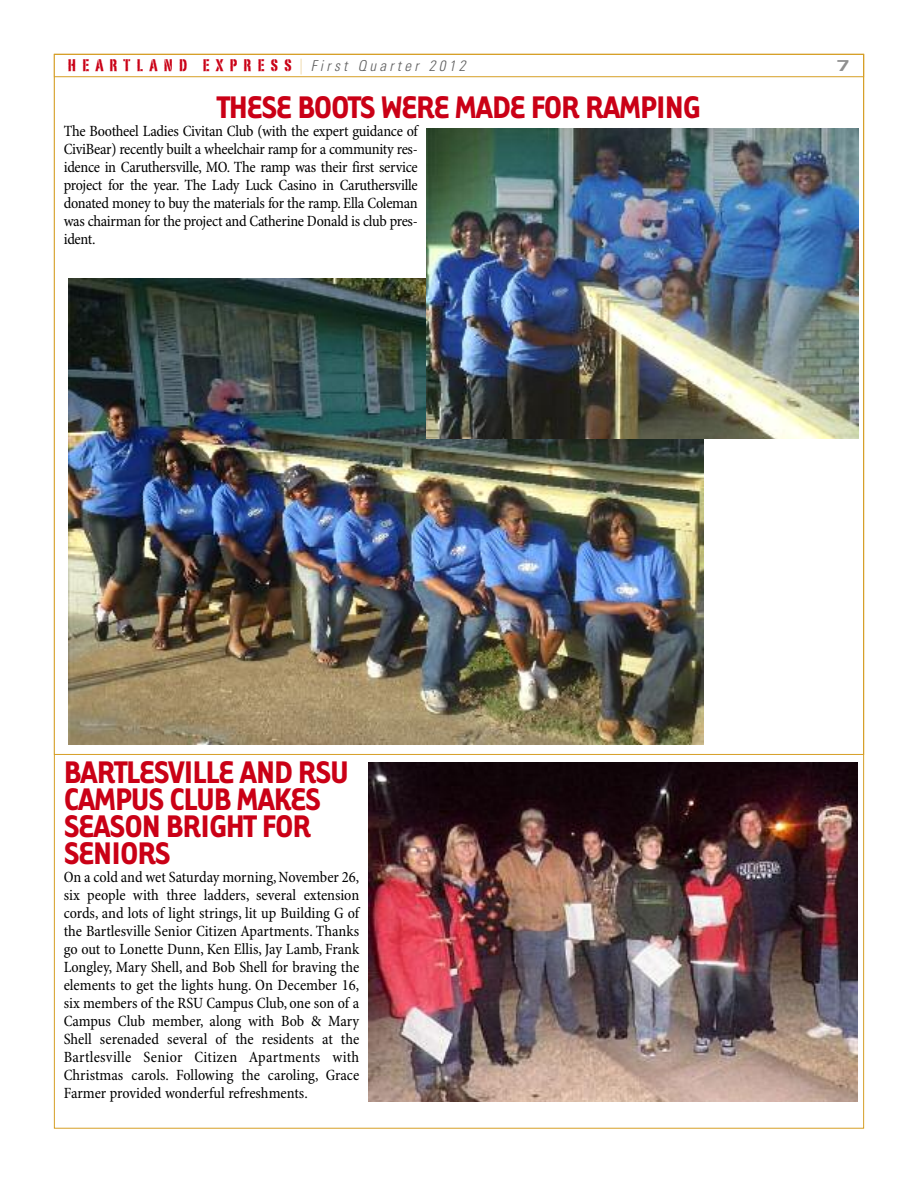
<style>
.page{position:relative;width:918px;height:1188px;background:#fff}
.page>*{position:absolute;margin:0;border:0;box-sizing:border-box;transform-origin:0 0}
.t1{font:700 36px/27px "Tarzana Narrow";letter-spacing:-.03em;color:#ca0016;scale:1.05 1}
.t2{font:16.5px "Portago ITCTT";letter-spacing:.35em;color:#ca0016;scale:1.1 1}
.t3{font:condensed 15.75px/18px "Minion Pro";letter-spacing:-.015em;color:#000;text-align:justify}
.t4{font:700 expanded 15.75px "Univers";color:#8f8f8f;scale:1.15 1}
.s1{font-family:"Helvetica Neue";font-weight:200;font-size:15.75px;color:#d69f26}
.s2{font-family:"Univers LT Std";font-weight:300;font-style:italic;font-stretch:condensed;font-size:15px;color:#5f5f5f}
</style>
<div class="page">
<div style="left:54px;top:54px;width:810px;height:23px;border:1px solid #d69f26"></div>
<img style="left:69px;top:278px;width:635px;height:467px">
<img style="left:427px;top:128px;width:432px;height:311px">
<img style="left:368px;top:763px;width:489px;height:338px">
<p class="t2" style="left:68px;top:55px;width:363px">HEARTLAND EXPRESS<span class="s1">|</span> <span class="s2">First Quarter 2012</span></p>
<p class="t4" style="left:836px;top:60px;width:13px">7</p>
<h1 class="t1" style="left:217px;top:92px;width:462px">THESE BOOTS WERE MADE FOR RAMPING</h1>
<p class="t3" style="left:64px;top:123px;width:356px">The Bootheel Ladies Civitan Club (with the expert guidance of CiviBear) recently built a wheelchair ramp for a community res&shy;idence in Caruthersville, MO. The ramp was their first service project for the year. The Lady Luck Casino in Caruthersville donated money to buy the materials for the ramp. Ella Coleman was chairman for the project and Catherine Donald is club pres&shy;ident.</p>
<h1 class="t1" style="left:64px;top:757px;width:273px">BARTLESVILLE AND RSU<br>CAMPUS CLUB MAKES<br>SEASON BRIGHT FOR<br>SENIORS</h1>
<p class="t3" style="left:64px;top:870px;width:297px">On a cold and wet Saturday morning,November 26, six people with three ladders, several extension cords, and lots of light strings, lit up Building G of the Bartlesville Senior Citizen Apartments. Thanks go out to Lonette Dunn, Ken Ellis, Jay Lamb, Frank Longley, Mary Shell, and Bob Shell for braving the elements to get the lights hung. On December 16, six members of the RSU Campus Club, one son of a Campus Club member, along with Bob &amp; Mary Shell serenaded several of the residents at the Bartlesville Senior Citizen Apartments with Christmas carols. Following the caroling, Grace Farmer provided wonderful refreshments.</p>
</div>
